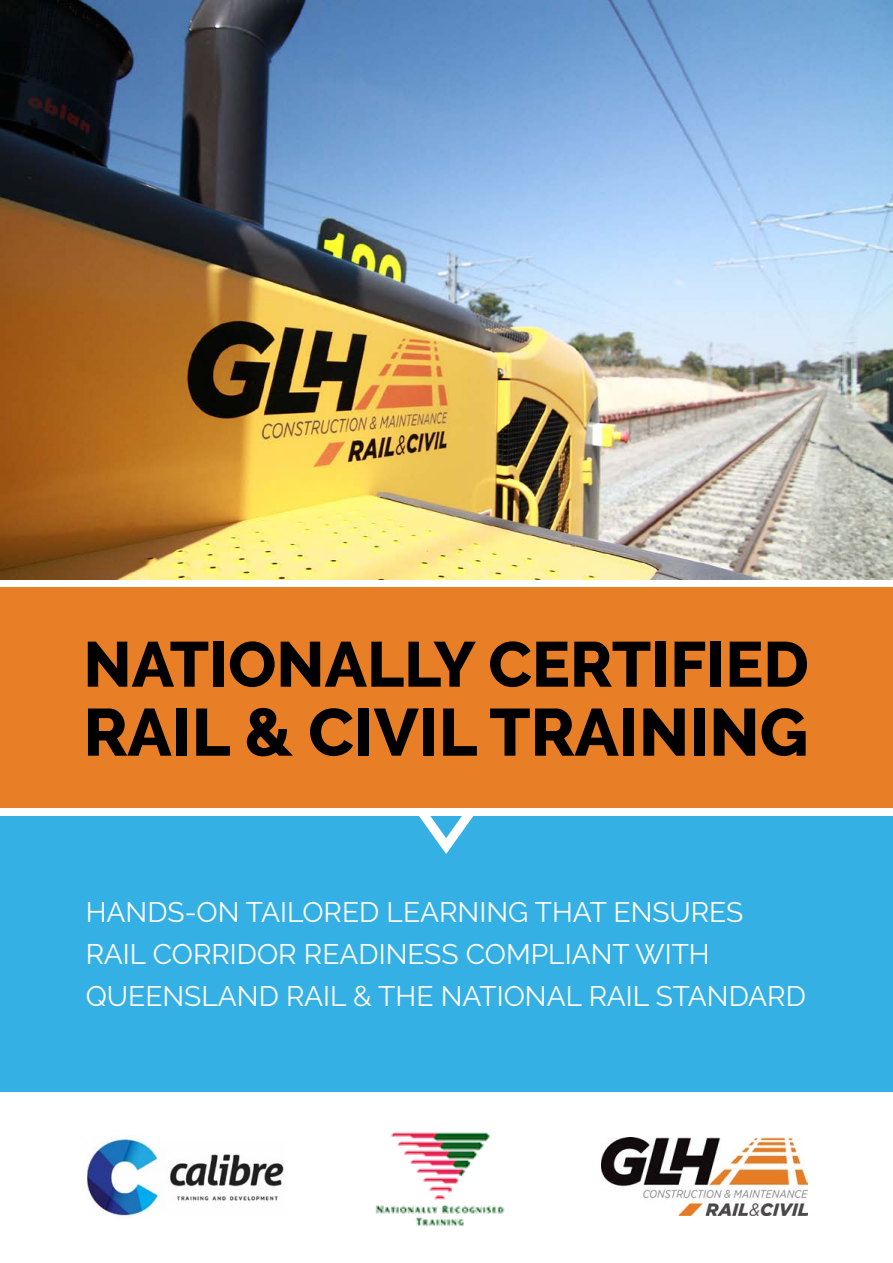
<style>
.page{position:relative;width:893px;height:1263px;background:#fff}
.page>*{position:absolute;margin:0;border:0;box-sizing:border-box;transform-origin:0 0}
.t1{font:800 66.45px "Raleway";color:#000}
.t2{font:800 63.45px "Raleway";color:#000}
.t3{font:28.2px/42px "Raleway";color:#fff}
</style>
<div class="page">
<img style="left:0;top:0;width:893px;height:579px">
<img style="left:84px;top:1138px;width:200px;height:78px">
<img style="left:375px;top:1132px;width:130px;height:95px">
<img style="left:601px;top:1137px;width:207px;height:78px">
<div style="left:0;top:816px;width:893px;height:276px;background:#35b0e5"></div>
<svg style="left:411px;top:807px;width:71px;height:47px"></svg>
<div style="left:0;top:587px;width:893px;height:220px;background:#e87e26"></div>
<h2 class="t2" style="left:83px;top:628px;width:727px">NATIONALLY CERTIFIED</h2>
<h1 class="t1" style="left:83px;top:694px;width:726px">RAIL &amp; CIVIL TRAINING</h1>
<p class="t3" style="left:86px;top:891px;width:722px">HANDS-ON TAILORED LEARNING THAT ENSURES<br>RAIL CORRIDOR READINESS COMPLIANT WITH<br>QUEENSLAND RAIL &amp; THE NATIONAL RAIL STANDARD</p>
</div>
